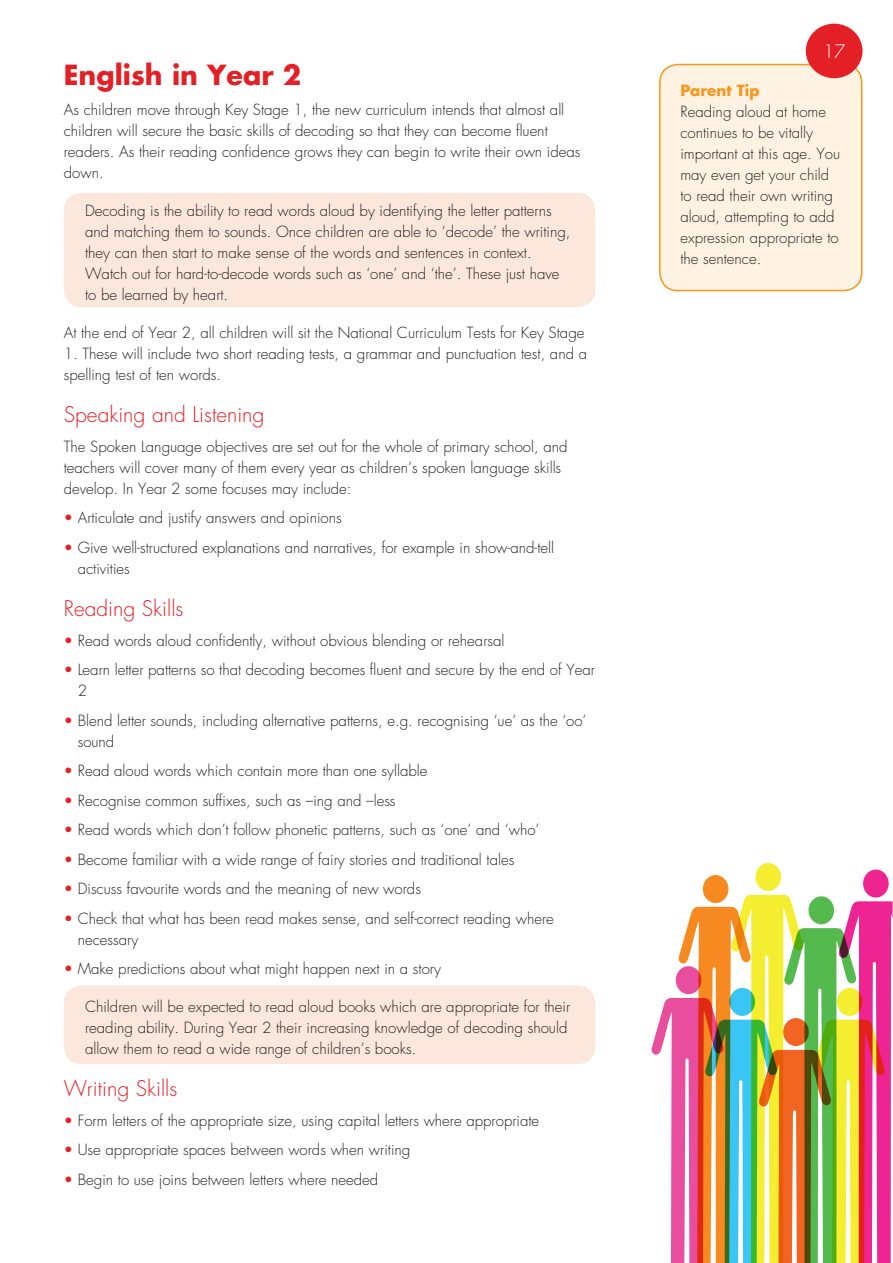
<style>
.page{position:relative;width:893px;height:1263px;background:#fff}
.page>*{position:absolute;margin:0;border:0;box-sizing:border-box;transform-origin:0 0}
.t1{font:700 27px "Futura";color:#e41f25}
.t2{font:300 21px "Futura";color:#e41f25}
.t3{font:300 18px "Futura";color:#fff}
.List_Paragraph{font:300 15px/21px "Futura";color:#231f20}
.s1{color:#e41f25}
.s2{font-weight:700;color:#f7971d}
</style>
<div class="page">
<div style="left:660px;top:65px;width:202px;height:226px;background:#fef3e3;border-radius:18px"></div>
<div style="left:659px;top:64px;width:203px;height:227px;border:2px solid #f7971d;border-radius:18px"></div>
<div style="left:64px;top:985px;width:531px;height:79px;background:#fce7dc;border-radius:18px"></div>
<div style="left:64px;top:193px;width:531px;height:114px;background:#fce7dc;border-radius:18px"></div>
<div style="left:806px;top:24px;width:56px;height:54px;background:#e41f25;border-radius:50%"></div>
<svg style="left:651px;top:863px;width:242px;height:400px"></svg>
<p class="t1" style="left:64px;top:57px;width:239px">English in Year 2</p>
<p class="List_Paragraph" style="left:64px;top:99px;width:518px">As children move through Key Stage 1, the new curriculum intends that almost all children will secure the basic skills of decoding so that they can become fluent readers. As their reading confidence grows they can begin to write their own ideas down.</p>
<p class="List_Paragraph" style="left:85px;top:200px;width:487px">Decoding is the ability to read words aloud by identifying the letter patterns and matching them to sounds. Once children are able to ‘decode’ the writing, they can then start to make sense of the words and sentences in context.<br>Watch out for hard-to-decode words such as ‘one’ and ‘the’. These just have to be learned by heart.</p>
<p class="List_Paragraph" style="left:64px;top:322px;width:522px">At the end of Year 2, all children will sit the National Curriculum Tests for Key Stage</p>
<p class="List_Paragraph" style="left:64px;top:343px;width:525px">1. These will include two short reading tests, a grammar and punctuation test, and a spelling test of ten words.</p>
<p class="t2" style="left:64px;top:401px;width:202px">Speaking and Listening</p>
<p class="List_Paragraph" style="left:64px;top:436px;width:505px">The Spoken Language objectives are set out for the whole of primary school, and teachers will cover many of them every year as children’s spoken language skills develop. In Year 2 some focuses may include:</p>
<p class="List_Paragraph" style="left:64px;top:507px;width:279px"><span class="s1">•</span> Articulate and justify answers and opinions</p>
<p class="List_Paragraph" style="left:78px;top:537px;width:478px;text-indent:-14px"><span class="s1">•</span> Give well-structured explanations and narratives, for example in show-and-tell activities</p>
<p class="t2" style="left:64px;top:595px;width:121px">Reading Skills</p>
<p class="List_Paragraph" style="left:64px;top:630px;width:442px"><span class="s1">•</span> Read words aloud confidently, without obvious blending or rehearsal</p>
<p class="List_Paragraph" style="left:78px;top:659px;width:519px;text-indent:-14px"><span class="s1">•</span> Learn letter patterns so that decoding becomes fluent and secure by the end of Year<br>2</p>
<p class="List_Paragraph" style="left:78px;top:710px;width:510px;text-indent:-14px"><span class="s1">•</span> Blend letter sounds, including alternative patterns, e.g. recognising ‘ue’ as the ‘oo’ sound</p>
<p class="List_Paragraph" style="left:64px;top:760px;width:365px"><span class="s1">•</span> Read aloud words which contain more than one syllable</p>
<p class="List_Paragraph" style="left:64px;top:790px;width:333px"><span class="s1">•</span> Recognise common suffixes, such as –ing and –less</p>
<p class="List_Paragraph" style="left:64px;top:819px;width:477px"><span class="s1">•</span> Read words which don’t follow phonetic patterns, such as ‘one’ and ‘who’</p>
<p class="List_Paragraph" style="left:64px;top:849px;width:452px"><span class="s1">•</span> Become familiar with a wide range of fairy stories and traditional tales</p>
<p class="List_Paragraph" style="left:64px;top:878px;width:359px"><span class="s1">•</span> Discuss favourite words and the meaning of new words</p>
<p class="List_Paragraph" style="left:78px;top:908px;width:478px;text-indent:-14px"><span class="s1">•</span> Check that what has been read makes sense, and self-correct reading where necessary</p>
<p class="List_Paragraph" style="left:64px;top:958px;width:379px"><span class="s1">•</span> Make predictions about what might happen next in a story</p>
<p class="List_Paragraph" style="left:85px;top:996px;width:487px">Children will be expected to read aloud books which are appropriate for their reading ability. During Year 2 their increasing knowledge of decoding should allow them to read a wide range of children’s books.</p>
<p class="t2" style="left:64px;top:1075px;width:115px">Writing Skills</p>
<p class="List_Paragraph" style="left:64px;top:1110px;width:477px"><span class="s1">•</span> Form letters of the appropriate size, using capital letters where appropriate</p>
<p class="List_Paragraph" style="left:64px;top:1140px;width:348px"><span class="s1">•</span> Use appropriate spaces between words when writing</p>
<p class="List_Paragraph" style="left:64px;top:1169px;width:316px"><span class="s1">•</span> Begin to use joins between letters where needed</p>
<p class="t3" style="left:823px;top:40px;width:24px">17</p>
<p class="List_Paragraph" style="left:680px;top:81px;width:161px"><span class="s2">Parent Tip<br></span>Reading aloud at home continues to be vitally important at this age. You may even get your child to read their own writing aloud, attempting to add expression appropriate to the sentence.</p>
</div>
